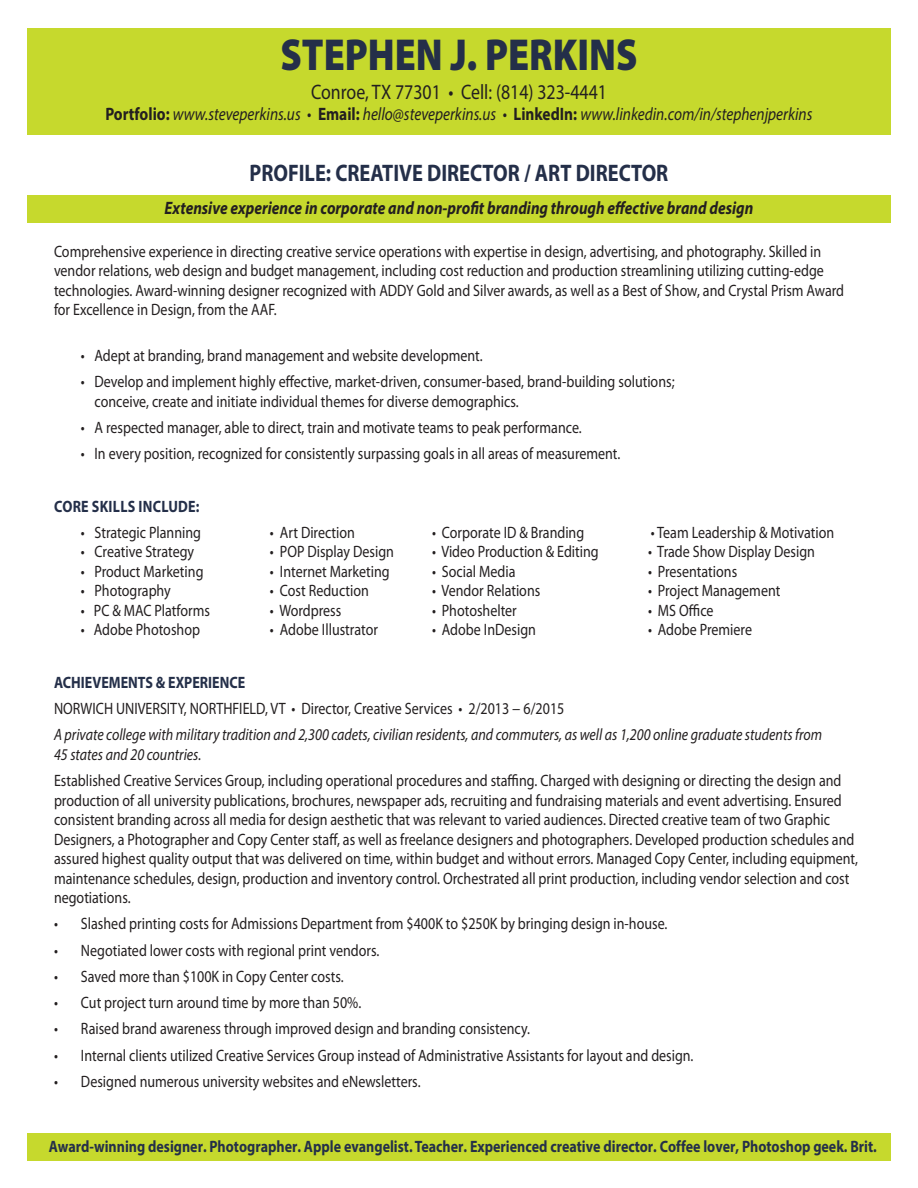
<style>
.page{position:relative;width:918px;height:1188px;background:#fff}
.page>*{position:absolute;margin:0;border:0;box-sizing:border-box;transform-origin:0 0}
.t1{font:900 45px "Myriad Pro";color:#242f49;scale:.85 1}
.t2{font:700 24px "Myriad Pro";color:#242f49;scale:.85 1}
.t3{font:21px "Myriad Pro";color:#231f20;scale:.85 1}
.t4{font:italic 18px "Myriad Pro";color:#231f20;scale:.85 1}
.t5{font:italic 700 18px "Myriad Pro";color:#231f20;scale:.85 1}
.t6{font:16.5px/19.5px "Myriad Pro";color:#231f20;scale:.85 1}
.t7{font:italic 16.5px/19.5px "Myriad Pro";color:#231f20;scale:.85 1}
.t8{font:700 16.5px "Myriad Pro";color:#242f49;scale:.85 1}
.t9{font:700 16.5px "Myriad Pro";letter-spacing:.02em;color:#242f49;scale:.85 1}
.s1{font-weight:700;font-style:normal}
.s2{font-style:normal}
</style>
<div class="page">
<div style="left:27px;top:28px;width:864px;height:107px;background:#c6d92d"></div>
<div style="left:27px;top:1134px;width:864px;height:27px;background:#c6d92d"></div>
<div style="left:27px;top:195px;width:864px;height:28px;background:#c6d92d"></div>
<h1 class="t1" style="left:280px;top:29px;width:422px">STEPHEN J. PERKINS</h1>
<p class="t3" style="left:311px;top:81px;width:350px">Conroe, TX 77301 • Cell: (814) 323-4441</p>
<p class="t4" style="left:105px;top:103px;width:833px"><span class="s1">Portfolio:</span> www.steveperkins.us <span class="s2">•</span> <span class="s1">Email:</span> hello@steveperkins.us <span class="s2">•</span> <span class="s1">LinkedIn:</span> www.linkedin.com/in/stephenjperkins</p>
<h2 class="t2" style="left:250px;top:157px;width:494px">PROFILE: CREATIVE DIRECTOR / ART DIRECTOR</h2>
<p class="t5" style="left:165px;top:196px;width:694px">Extensive experience in corporate and non-profit branding through effective brand design</p>
<p class="t6" style="left:54px;top:242px;width:931px">Comprehensive experience in directing creative service operations with expertise in design, advertising, and photography. Skilled in vendor relations, web design and budget management, including cost reduction and production streamlining utilizing cutting-edge technologies. Award-winning designer recognized with ADDY Gold and Silver awards, as well as a Best of Show, and Crystal Prism Award for Excellence in Design, from the AAF.</p>
<p class="t6" style="left:81px;top:346px;width:474px">• Adept at branding, brand management and website development.</p>
<p class="t6" style="left:95px;top:372px;width:684px;text-indent:-14px">• Develop and implement highly effective, market-driven, consumer-based, brand-building solutions; conceive, create and initiate individual themes for diverse demographics.</p>
<p class="t6" style="left:81px;top:418px;width:591px">• A respected manager, able to direct, train and motivate teams to peak performance.</p>
<p class="t6" style="left:81px;top:444px;width:636px">• In every position, recognized for consistently surpassing goals in all areas of measurement.</p>
<p class="t9" style="left:54px;top:495px;width:173px">CORE SKILLS INCLUDE:</p>
<p class="t6" style="left:81px;top:523px;width:143px">• Strategic Planning</p>
<p class="t6" style="left:270px;top:523px;width:101px">• Art Direction</p>
<p class="t6" style="left:432px;top:523px;width:181px">• Corporate ID &amp; Branding</p>
<p class="t6" style="left:651px;top:523px;width:217px">• Team Leadership &amp; Motivation</p>
<p class="t6" style="left:81px;top:542px;width:135px">• Creative Strategy</p>
<p class="t6" style="left:270px;top:542px;width:147px">• POP Display Design</p>
<p class="t6" style="left:432px;top:542px;width:198px">• Video Production &amp; Editing</p>
<p class="t6" style="left:648px;top:542px;width:198px">• Trade Show Display Design</p>
<p class="t6" style="left:81px;top:562px;width:146px">• Product Marketing</p>
<p class="t6" style="left:270px;top:562px;width:142px">• Internet Marketing</p>
<p class="t6" style="left:432px;top:562px;width:100px">• Social Media</p>
<p class="t6" style="left:648px;top:562px;width:106px">• Presentations</p>
<p class="t6" style="left:81px;top:581px;width:107px">• Photography</p>
<p class="t6" style="left:270px;top:581px;width:118px">• Cost Reduction</p>
<p class="t6" style="left:432px;top:581px;width:129px">• Vendor Relations</p>
<p class="t6" style="left:648px;top:581px;width:157px">• Project Management</p>
<p class="t6" style="left:81px;top:601px;width:153px">• PC &amp; MAC Platforms</p>
<p class="t6" style="left:270px;top:601px;width:86px">• Wordpress</p>
<p class="t6" style="left:432px;top:601px;width:101px">• Photoshelter</p>
<p class="t6" style="left:648px;top:601px;width:79px">• MS Office</p>
<p class="t6" style="left:81px;top:620px;width:142px">• Adobe Photoshop</p>
<p class="t6" style="left:270px;top:620px;width:129px">• Adobe Illustrator</p>
<p class="t6" style="left:432px;top:620px;width:124px">• Adobe InDesign</p>
<p class="t6" style="left:648px;top:620px;width:124px">• Adobe Premiere</p>
<p class="t8" style="left:54px;top:672px;width:226px">ACHIEVEMENTS &amp; EXPERIENCE</p>
<p class="t6" style="left:54px;top:699px;width:602px">NORWICH UNIVERSITY, NORTHFIELD, VT • Director, Creative Services • 2/2013 − 6/2015</p>
<p class="t7" style="left:54px;top:725px;width:905px">A private college with military tradition and 2,300 cadets, civilian residents, and commuters, as well as 1,200 online graduate students from<br>45 states and 20 countries.</p>
<p class="t6" style="left:54px;top:771px;width:948px">Established Creative Services Group, including operational procedures and staffing. Charged with designing or directing the design and production of all university publications, brochures, newspaper ads, recruiting and fundraising materials and event advertising. Ensured consistent branding across all media for design aesthetic that was relevant to varied audiences. Directed creative team of two Graphic Designers, a Photographer and Copy Center staff, as well as freelance designers and photographers. Developed production schedules and assured highest quality output that was delivered on time, within budget and without errors. Managed Copy Center, including equipment, maintenance schedules, design, production and inventory control. Orchestrated all print production, including vendor selection and cost negotiations.</p>
<p class="t6" style="left:54px;top:914px;width:723px">• Slashed printing costs for Admissions Department from $400K to $250K by bringing design in-house.</p>
<p class="t6" style="left:54px;top:941px;width:384px">• Negotiated lower costs with regional print vendors.</p>
<p class="t6" style="left:54px;top:967px;width:342px">• Saved more than $100K in Copy Center costs.</p>
<p class="t6" style="left:54px;top:993px;width:363px">• Cut project turn around time by more than 50%.</p>
<p class="t6" style="left:54px;top:1019px;width:562px">• Raised brand awareness through improved design and branding consistency.</p>
<p class="t6" style="left:54px;top:1046px;width:754px">• Internal clients utilized Creative Services Group instead of Administrative Assistants for layout and design.</p>
<p class="t6" style="left:54px;top:1072px;width:433px">• Designed numerous university websites and eNewsletters.</p>
<p class="t8" style="left:49px;top:1136px;width:976px">Award-winning designer. Photographer. Apple evangelist. Teacher. Experienced creative director. Coffee lover, Photoshop geek. Brit.</p>
</div>
